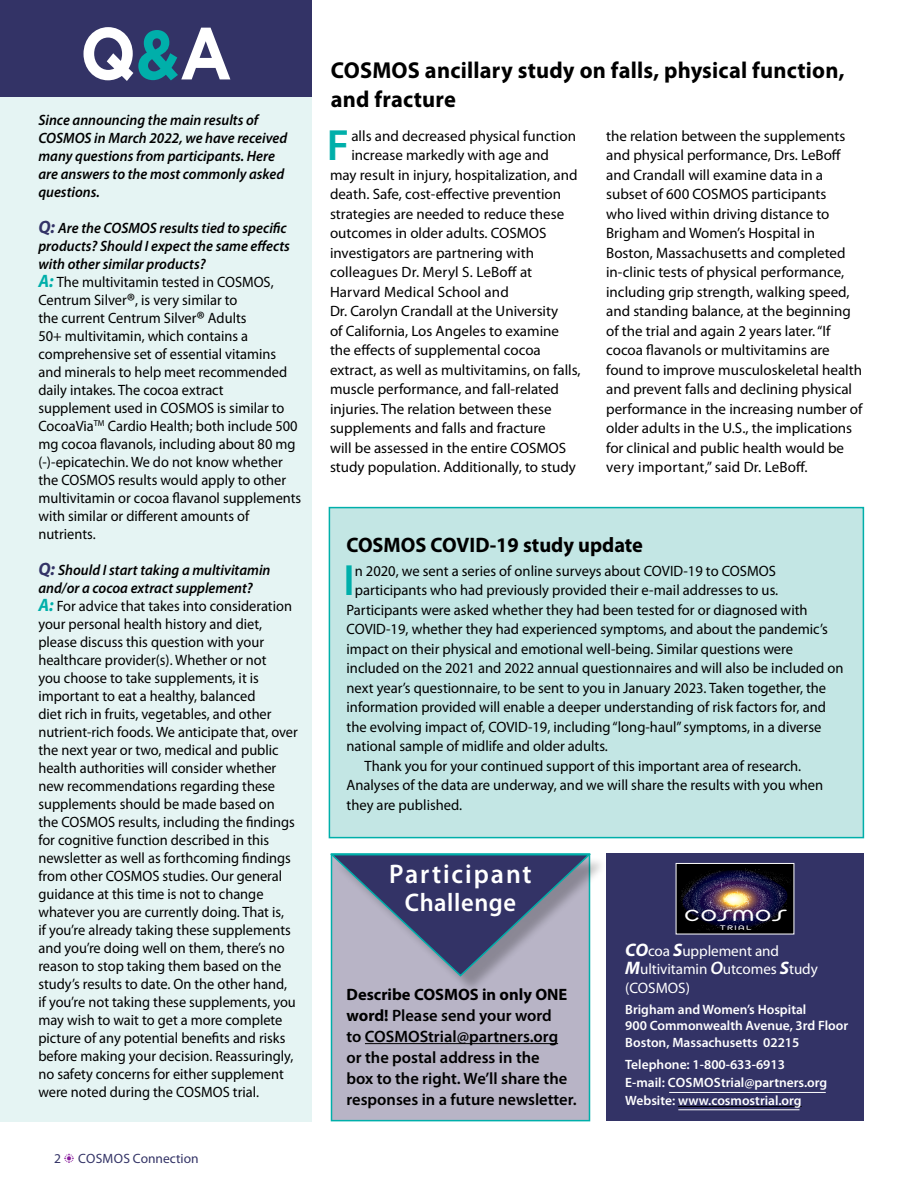
<style>
.page{position:relative;width:918px;height:1188px;background:#fff}
.page>*{position:absolute;margin:0;border:0;box-sizing:border-box;transform-origin:0 0}
.t1{font:700 73.5px "Gotham";color:#fff;scale:.9 1}
.t2{font:600 43.95px "Myriad Pro";color:#00afaa}
.t3{font:600 27px "Myriad Pro";letter-spacing:.075em;color:#fff;scale:.96 1}
.t4{font:600 25.5px "Myriad Pro";letter-spacing:.025em;color:#fff;scale:.96 1}
.t5{font:700 23.1px/29.7px "Myriad Pro";letter-spacing:.01em;color:#000}
.t6{font:700 21px "Myriad Pro";color:#000}
.t7{font:17.25px "Plymdale";letter-spacing:-.025em;color:#fff}
.t8{font:600 16.5px/21px "Myriad Pro";color:#000}
.t9{font:15.15px/18.1px "Myriad Pro";letter-spacing:-.005em;color:#fff}
.t10{font:15px/19.5px "Myriad Pro";color:#000}
.t11{font:15px/18px "Myriad Pro";color:#000;scale:.96 1}
.t12{font:italic 600 15px/18px "Myriad Pro";color:#000;scale:.96 1}
.t13{font:600 13.5px/16.5px "Myriad Pro";color:#fff}
.t14{font:13.5px "Myriad Pro";color:#336}
.t15{font:7.05px "Plymdale";letter-spacing:.2em;color:#fff}
.s1{font-size:69.45px;color:#00afaa}
.s2{font-weight:700;font-style:italic;font-size:18px;color:#336}
.s3{font-weight:600;font-style:italic}
.s4{font-weight:700;font-style:italic;font-size:18px;color:#00afaa}
.s5{font-size:21px}
.s6{font-family:"Monotype Sorts";color:#881b9c}
.s7{font-weight:700}
.s8{font-weight:700;font-style:italic;font-size:18.15px}
.s9{font-weight:600;font-style:italic;font-size:18.15px}
</style>
<div class="page">
<div style="left:0;top:60px;width:312px;height:1061px;background:#e5f4f3"></div>
<div style="left:331px;top:853px;width:259px;height:268px;background:#b8b4c6;border:2px solid #00afaa"></div>
<div style="left:329px;top:507px;width:535px;height:331px;background:#c3e6e4;border:2px solid #00afaa"></div>
<div style="left:606px;top:853px;width:258px;height:268px;background:#336"></div>
<hr style="left:365px;top:1043px;width:193px;height:1px;background:#000">
<div style="left:0;top:0;width:312px;height:97px;background:#336"></div>
<div style="left:334px;top:856px;width:274px;height:138px;background:#000;opacity:.25"></div>
<svg style="left:330px;top:853px;width:263px;height:125px"></svg>
<hr style="left:678px;top:1106px;width:124px;height:1px;background:#000">
<svg style="left:678px;top:865px;width:114px;height:67px;background:#241c2e"></svg>
<div style="left:676px;top:863px;width:118px;height:71px;border:1px solid #fff"></div>
<hr style="left:669px;top:1092px;width:157px;height:1px;background:#fff">
<hr style="left:678px;top:1109px;width:122px;height:1px;background:#fff">
<h1 class="t1" style="left:80px;top:5px;width:170px">Q<span class="s1">&amp;</span>A</h1>
<p class="t12" style="left:38px;top:111px;width:261px">Since announcing the main results of<br>COSMOS in March 2022, we have received many questions from participants. Here are answers to the most commonly asked questions.</p>
<p class="t11" style="left:38px;top:219px;width:275px"><span class="s2">Q:</span> <span class="s3">Are the COSMOS results tied to specific products? Should I expect the same effects with other similar products?<br></span><span class="s4">A:</span> The multivitamin tested in COSMOS, Centrum Silver<span class="s5">®</span>, is very similar to<br>the current Centrum Silver<span class="s5">®</span> Adults<br>50+ multivitamin, which contains a comprehensive set of essential vitamins and minerals to help meet recommended daily intakes. The cocoa extract<br>supplement used in COSMOS is similar to CocoaVia<sup>TM</sup> Cardio Health; both include 500 mg cocoa flavanols, including about 80 mg (-)-epicatechin. We do not know whether the COSMOS results would apply to other multivitamin or cocoa flavanol supplements with similar or different amounts of nutrients.</p>
<p class="t11" style="left:38px;top:561px;width:272px"><span class="s2">Q:</span> <span class="s3">Should I start taking a multivitamin and/or a cocoa extract supplement?<br></span><span class="s4">A:</span> For advice that takes into consideration your personal health history and diet, please discuss this question with your healthcare provider(s). Whether or not<br>you choose to take supplements, it is important to eat a healthy, balanced<br>diet rich in fruits, vegetables, and other nutrient-rich foods. We anticipate that, over the next year or two, medical and public health authorities will consider whether new recommendations regarding these supplements should be made based on the COSMOS results, including the findings for cognitive function described in this newsletter as well as forthcoming findings from other COSMOS studies. Our general guidance at this time is not to change whatever you are currently doing. That is,<br>if you’re already taking these supplements and you’re doing well on them, there’s no reason to stop taking them based on the study’s results to date. On the other hand, if you’re not taking these supplements, you may wish to wait to get a more complete picture of any potential benefits and risks before making your decision. Reassuringly, no safety concerns for either supplement were noted during the COSMOS trial.</p>
<p class="t14" style="left:54px;top:1151px;width:146px">2 <span class="s6">b</span> COSMOS Connection</p>
<h3 class="t5" style="left:331px;top:55px;width:515px">COSMOS ancillary study on falls, physical function, and fracture</h3>
<p class="t10" style="left:606px;top:126px;width:258px">the relation between the supplements and physical performance, Drs. LeBoff and Crandall will examine data in a subset of 600 COSMOS participants<br>who lived within driving distance to Brigham and Women’s Hospital in Boston, Massachusetts and completed in-clinic tests of physical performance, including grip strength, walking speed, and standing balance, at the beginning of the trial and again 2 years later. “If cocoa flavanols or multivitamins are found to improve musculoskeletal health and prevent falls and declining physical performance in the increasing number of older adults in the U.S., the implications for clinical and public health would be very important,” said Dr. LeBoff.</p>
<h2 class="t2" style="left:327px;top:118px;width:24px">F</h2>
<p class="t10" style="left:351px;top:126px;width:226px">alls and decreased physical function</p>
<p class="t10" style="left:351px;top:146px;width:199px">increase markedly with age and</p>
<p class="t10" style="left:330px;top:165px;width:249px">may result in injury, hospitalization, and</p>
<p class="t10" style="left:330px;top:185px;width:233px">death. Safe, cost-effective prevention</p>
<p class="t10" style="left:330px;top:204px;width:236px">strategies are needed to reduce these</p>
<p class="t10" style="left:330px;top:224px;width:218px">outcomes in older adults. COSMOS</p>
<p class="t10" style="left:330px;top:243px;width:206px">investigators are partnering with</p>
<p class="t10" style="left:330px;top:263px;width:204px">colleagues Dr. Meryl S. LeBoff at</p>
<p class="t10" style="left:330px;top:282px;width:180px">Harvard Medical School and</p>
<p class="t10" style="left:330px;top:302px;width:230px">Dr. Carolyn Crandall at the University</p>
<p class="t10" style="left:330px;top:321px;width:231px">of California, Los Angeles to examine</p>
<p class="t10" style="left:330px;top:341px;width:212px">the effects of supplemental cocoa</p>
<p class="t10" style="left:330px;top:360px;width:252px">extract, as well as multivitamins, on falls,</p>
<p class="t10" style="left:330px;top:380px;width:231px">muscle performance, and fall-related</p>
<p class="t10" style="left:330px;top:399px;width:223px">injuries. The relation between these</p>
<p class="t10" style="left:330px;top:419px;width:217px">supplements and falls and fracture</p>
<p class="t10" style="left:330px;top:438px;width:238px">will be assessed in the entire COSMOS</p>
<p class="t10" style="left:330px;top:458px;width:247px">study population. Additionally, to study</p>
<h3 class="t6" style="left:347px;top:533px;width:298px">COSMOS COVID-19 study update</h3>
<h2 class="t2" style="left:344px;top:552px;width:13px">I</h2>
<p class="t10" style="left:355px;top:561px;width:423px">n 2020, we sent a series of online surveys about COVID-19 to COSMOS</p>
<p class="t10" style="left:355px;top:581px;width:425px">participants who had previously provided their e-mail addresses to us.</p>
<p class="t10" style="left:347px;top:600px;width:463px">Participants were asked whether they had been tested for or diagnosed with</p>
<p class="t10" style="left:347px;top:620px;width:483px">COVID-19, whether they had experienced symptoms, and about the pandemic’s</p>
<p class="t10" style="left:347px;top:639px;width:448px">impact on their physical and emotional well-being. Similar questions were</p>
<p class="t10" style="left:347px;top:659px;width:499px">included on the 2021 and 2022 annual questionnaires and will also be included on</p>
<p class="t10" style="left:347px;top:678px;width:481px">next year’s questionnaire, to be sent to you in January 2023. Taken together, the</p>
<p class="t10" style="left:347px;top:698px;width:481px">information provided will enable a deeper understanding of risk factors for, and</p>
<p class="t10" style="left:347px;top:717px;width:476px">the evolving impact of, COVID-19, including “long-haul” symptoms, in a diverse</p>
<p class="t10" style="left:347px;top:737px;width:263px">national sample of midlife and older adults.</p>
<p class="t10" style="left:365px;top:756px;width:438px">Thank you for your continued support of this important area of research.</p>
<p class="t10" style="left:347px;top:776px;width:478px">Analyses of the data are underway, and we will share the results with you when</p>
<p class="t10" style="left:347px;top:795px;width:117px">they are published.</p>
<h3 class="t3" style="left:389px;top:857px;width:150px">Participant</h3>
<h3 class="t4" style="left:405px;top:887px;width:118px">Challenge</h3>
<p class="t8" style="left:347px;top:984px;width:232px"><span class="s7">Describe COSMOS in only ONE word!</span> Please send your word<br>to COSMOStrial@partners.org or the postal address in the<br>box to the right. We’ll share the responses in a future newsletter.</p>
<p class="t7" style="left:684px;top:908px;width:105px">COSMOS</p>
<p class="t15" style="left:720px;top:924px;width:33px">TRIAL</p>
<p class="t9" style="left:625px;top:942px;width:194px"><span class="s8">CO</span>coa <span class="s8">S</span>upplement and<br><span class="s8">M</span>ultivitamin <span class="s9">O</span>utcomes <span class="s8">S</span>tudy (COSMOS)</p>
<p class="t13" style="left:625px;top:1001px;width:225px">Brigham and Women’s Hospital<br>900 Commonwealth Avenue, 3rd Floor<br>Boston, Massachusetts 02215</p>
<p class="t13" style="left:625px;top:1055px;width:204px;line-height:18px">Telephone: 1-800-633-6913<br>E-mail: COSMOStrial@partners.org<br>Website: www.cosmostrial.org</p>
</div>
